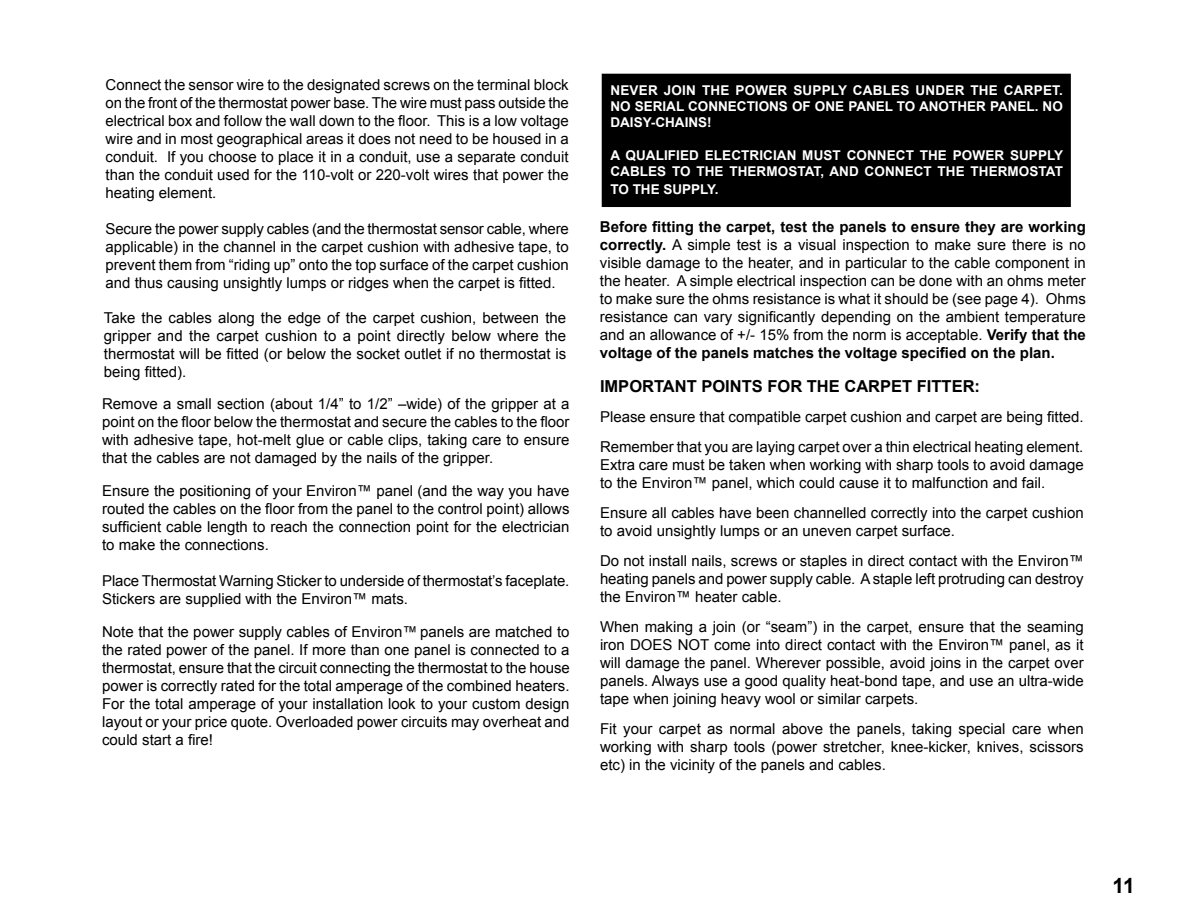
<style>
.page{position:relative;width:1188px;height:918px;background:#fff}
.page>*{position:absolute;margin:0;border:0;box-sizing:border-box;transform-origin:0 0}
.t1{font:700 21px "Arial";color:#000}
.t2{font:700 16.5px "Arial";color:#000}
.t3{font:15px/18px "Arial";color:#000;text-align:justify}
.t4{font:700 13.5px/16.2px "Arial";letter-spacing:.005em;color:#fff;text-align:justify}
.s1{font-weight:700}
</style>
<div class="page">
<div style="left:602px;top:74px;width:469px;height:133px;background:#000"></div>
<p class="t3" style="left:106px;top:76px;width:465px">Connect the sensor wire to the designated screws on the terminal block on the front of the thermostat power base. The wire must pass outside the electrical box and follow the wall down to the floor. This is a low voltage wire and in most geographical areas it does not need to be housed in a conduit. If you choose to place it in a conduit, use a separate conduit than the conduit used for the 110-volt or 220-volt wires that power the heating element.</p>
<p class="t3" style="left:106px;top:220px;width:465px">Secure the power supply cables (and the thermostat sensor cable, where applicable) in the channel in the carpet cushion with adhesive tape, to prevent them from “riding up” onto the top surface of the carpet cushion and thus causing unsightly lumps or ridges when the carpet is fitted.</p>
<p class="t3" style="left:104px;top:309px;width:464px">Take the cables along the edge of the carpet cushion, between the gripper and the carpet cushion to a point directly below where the thermostat will be fitted (or below the socket outlet if no thermostat is being fitted).</p>
<p class="t3" style="left:102px;top:395px;width:469px">Remove a small section (about 1/4” to 1/2” –wide) of the gripper at a point on the floor below the thermostat and secure the cables to the floor with adhesive tape, hot-melt glue or cable clips, taking care to ensure that the cables are not damaged by the nails of the gripper.</p>
<p class="t3" style="left:102px;top:482px;width:469px">Ensure the positioning of your Environ™ panel (and the way you have routed the cables on the floor from the panel to the control point) allows sufficient cable length to reach the connection point for the electrician to make the connections.</p>
<p class="t3" style="left:102px;top:572px;width:469px">Place Thermostat Warning Sticker to underside of thermostat’s faceplate.<br>Stickers are supplied with the Environ™ mats.</p>
<p class="t3" style="left:102px;top:623px;width:469px">Note that the power supply cables of Environ™ panels are matched to the rated power of the panel. If more than one panel is connected to a thermostat, ensure that the circuit connecting the thermostat to the house power is correctly rated for the total amperage of the combined heaters.<br>For the total amperage of your installation look to your custom design layout or your price quote. Overloaded power circuits may overheat and could start a fire!</p>
<p class="t4" style="left:610px;top:83px;width:454px">NEVER JOIN THE POWER SUPPLY CABLES UNDER THE CARPET.<br>NO SERIAL CONNECTIONS OF ONE PANEL TO ANOTHER PANEL. NO DAISY-CHAINS!</p>
<p class="t4" style="left:610px;top:147px;width:454px">A QUALIFIED ELECTRICIAN MUST CONNECT THE POWER SUPPLY<br>CABLES TO THE THERMOSTAT, AND CONNECT THE THERMOSTAT</p>
<p class="t4" style="left:610px;top:182px;width:110px">TO THE SUPPLY.</p>
<p class="t3" style="left:600px;top:218px;width:488px"><span class="s1">Before fitting the carpet, test the panels to ensure they are working correctly.</span> A simple test is a visual inspection to make sure there is no visible damage to the heater, and in particular to the cable component in the heater. A simple electrical inspection can be done with an ohms meter to make sure the ohms resistance is what it should be (see page 4). Ohms resistance can vary significantly depending on the ambient temperature and an allowance of +/- 15% from the norm is acceptable. <span class="s1">Verify that the voltage of the panels matches the voltage specified on the plan.</span></p>
<p class="t2" style="left:600px;top:375px;width:382px">IMPORTANT POINTS FOR THE CARPET FITTER:</p>
<p class="t3" style="left:600px;top:402px;width:485px;line-height:30px">Please ensure that compatible carpet cushion and carpet are being fitted.<br>Remember that you are laying carpet over a thin electrical heating element.</p>
<p class="t3" style="left:600px;top:456px;width:485px">Extra care must be taken when working with sharp tools to avoid damage to the Environ™ panel, which could cause it to malfunction and fail.</p>
<p class="t3" style="left:600px;top:504px;width:485px">Ensure all cables have been channelled correctly into the carpet cushion to avoid unsightly lumps or an uneven carpet surface.</p>
<p class="t3" style="left:600px;top:552px;width:485px">Do not install nails, screws or staples in direct contact with the Environ™ heating panels and power supply cable. A staple left protruding can destroy the Environ™ heater cable.</p>
<p class="t3" style="left:600px;top:618px;width:485px">When making a join (or “seam”) in the carpet, ensure that the seaming iron DOES NOT come into direct contact with the Environ™ panel, as it will damage the panel. Wherever possible, avoid joins in the carpet over panels. Always use a good quality heat-bond tape, and use an ultra-wide tape when joining heavy wool or similar carpets.</p>
<p class="t3" style="left:600px;top:720px;width:485px">Fit your carpet as normal above the panels, taking special care when working with sharp tools (power stretcher, knee-kicker, knives, scissors etc) in the vicinity of the panels and cables.</p>
<h1 class="t1" style="left:1113px;top:871px;width:24px">11</h1>
</div>
